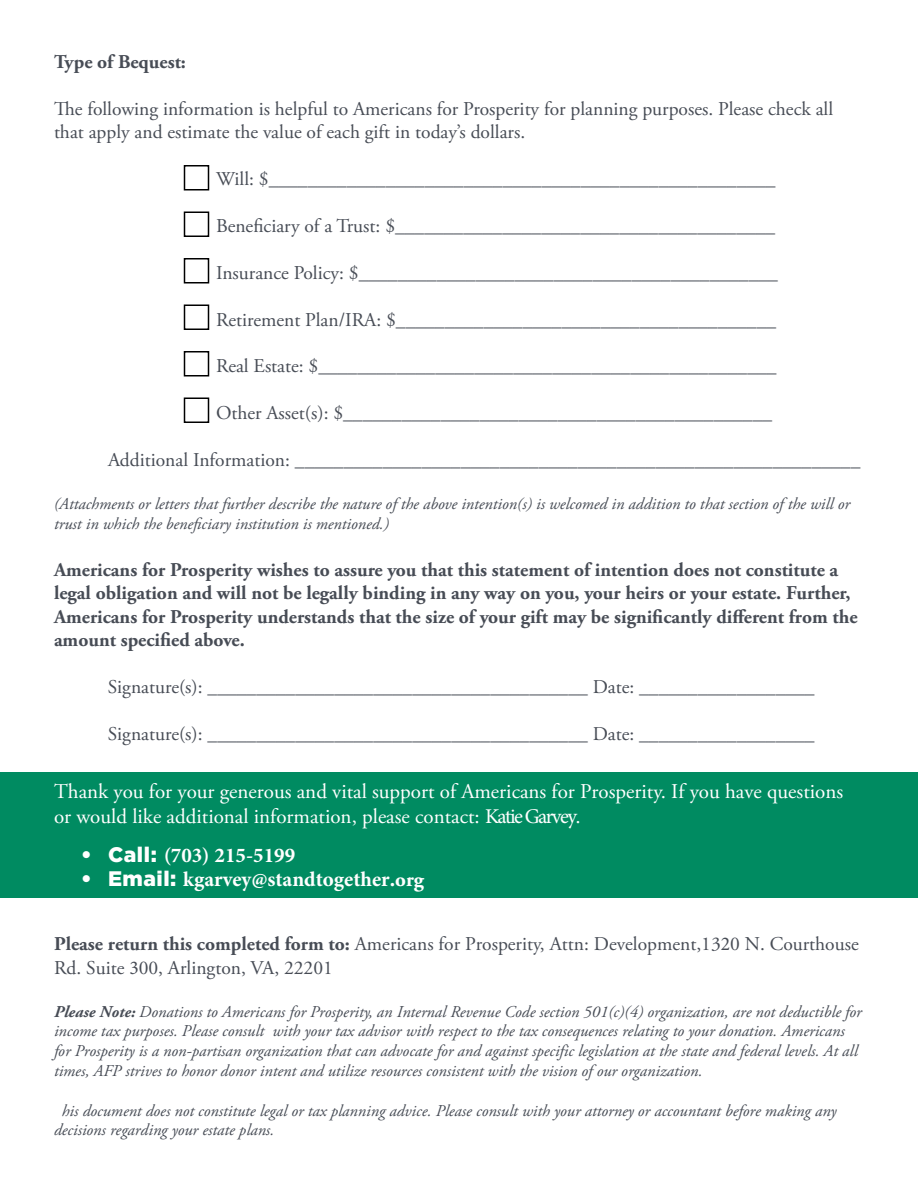
<style>
.page{position:relative;width:918px;height:1188px;background:#fff}
.page>*{position:absolute;margin:0;border:0;box-sizing:border-box;transform-origin:0 0}
.t1{font:21px/25.3px "Adobe Garamond Pro";color:#fff}
.t2{font:700 21px "Minion Pro";color:#fff}
.t3{font:19.5px/23.4px "Adobe Garamond Pro";color:#474c55}
.t4{font:700 19.5px/23.4px "Adobe Garamond Pro";color:#474c55}
.t5{font:italic 16.5px/19.6px "Adobe Garamond Pro";color:#474c55}
.s1{font-family:"Minion Pro"}
.s2{font-family:"Gotham";font-weight:900}
.s3{font-family:"Adobe Garamond Pro"}
.s4{font-weight:700}
</style>
<div class="page">
<div style="left:184px;top:165px;width:25px;height:25px;border:2px solid #000"></div>
<div style="left:184px;top:212px;width:25px;height:25px;border:2px solid #000"></div>
<div style="left:184px;top:258px;width:25px;height:26px;border:2px solid #000"></div>
<div style="left:184px;top:304px;width:25px;height:26px;border:2px solid #000"></div>
<div style="left:184px;top:351px;width:25px;height:25px;border:2px solid #000"></div>
<div style="left:184px;top:398px;width:25px;height:25px;border:2px solid #000"></div>
<div style="left:0;top:772px;width:918px;height:126px;background:#008b61"></div>
<p class="t4" style="left:54px;top:51px;width:134px">Type of Bequest:</p>
<p class="t3" style="left:54px;top:98px;width:781px">The following information is helpful to Americans for Prosperity for planning purposes. Please check all that apply and estimate the value of each gift in today’s dollars.</p>
<p class="t3" style="left:216px;top:168px;width:561px">Will: $____________________________________________________</p>
<p class="t3" style="left:216px;top:215px;width:561px">Beneficiary of a Trust: $_______________________________________</p>
<p class="t3" style="left:216px;top:262px;width:563px">Insurance Policy: $___________________________________________</p>
<p class="t3" style="left:216px;top:308px;width:562px">Retirement Plan/IRA: $_______________________________________</p>
<p class="t3" style="left:216px;top:355px;width:562px">Real Estate: $_______________________________________________</p>
<p class="t3" style="left:216px;top:402px;width:558px">Other Asset(s): $____________________________________________</p>
<p class="t3" style="left:108px;top:449px;width:754px">Additional Information: __________________________________________________________</p>
<p class="t5" style="left:54px;top:494px;width:798px">(Attachments or letters that further describe the nature of the above intention(s) is welcomed in addition to that section of the will or trust in which the beneficiary institution is mentioned.)</p>
<p class="t4" style="left:54px;top:558px;width:805px">Americans for Prosperity wishes to assure you that this statement of intention does not constitute a legal obligation and will not be legally binding in any way on you, your heirs or your estate. Further, Americans for Prosperity understands that the size of your gift may be significantly different from the amount specified above.</p>
<p class="t3" style="left:108px;top:676px;width:708px">Signature(s): _______________________________________ Date: __________________</p>
<p class="t3" style="left:108px;top:722px;width:708px">Signature(s): _______________________________________ Date: __________________</p>
<p class="t1" style="left:54px;top:780px;width:791px">Thank you for your generous and vital support of Americans for Prosperity. If you have questions or would like additional information, please contact: <span class="s1">Katie Garvey</span>.</p>
<p class="t2" style="left:81px;top:840px;width:216px"><span class="s2">• Call:</span> <span class="s3">(</span>703<span class="s3">)</span> 215-5199</p>
<p class="t2" style="left:81px;top:864px;width:344px"><span class="s2">• Email:</span> kgarvey@standtogether<span class="s3">.org</span></p>
<p class="t3" style="left:54px;top:933px;width:806px"><span class="s4">Please return this completed form to:</span> Americans for Prosperity, Attn: Development,13<span class="s1">2</span>0 N. Courthouse<br>Rd. Suite <span class="s1">3</span>00, Arlington, VA, 22201</p>
<p class="t5" style="left:54px;top:1002px;width:809px"><span class="s4">Please Note:</span> Donations to Americans for Prosperity, an Internal Revenue Code section 501(c)(4) organization, are not deductible for income tax purposes. Please consult with your tax advisor with respect to the tax consequences relating to your donation. Americans for Prosperity is a non-partisan organization that can advocate for and against specific legislation at the state and federal levels. At all times, AFP strives to honor donor intent and utilize resources consistent with the vision of our organization.</p>
<p class="t5" style="left:54px;top:1101px;width:784px;text-indent:8px">his document does not constitute legal or tax planning advice. Please consult with your attorney or accountant before making any decisions regarding your estate plans.</p>
</div>
